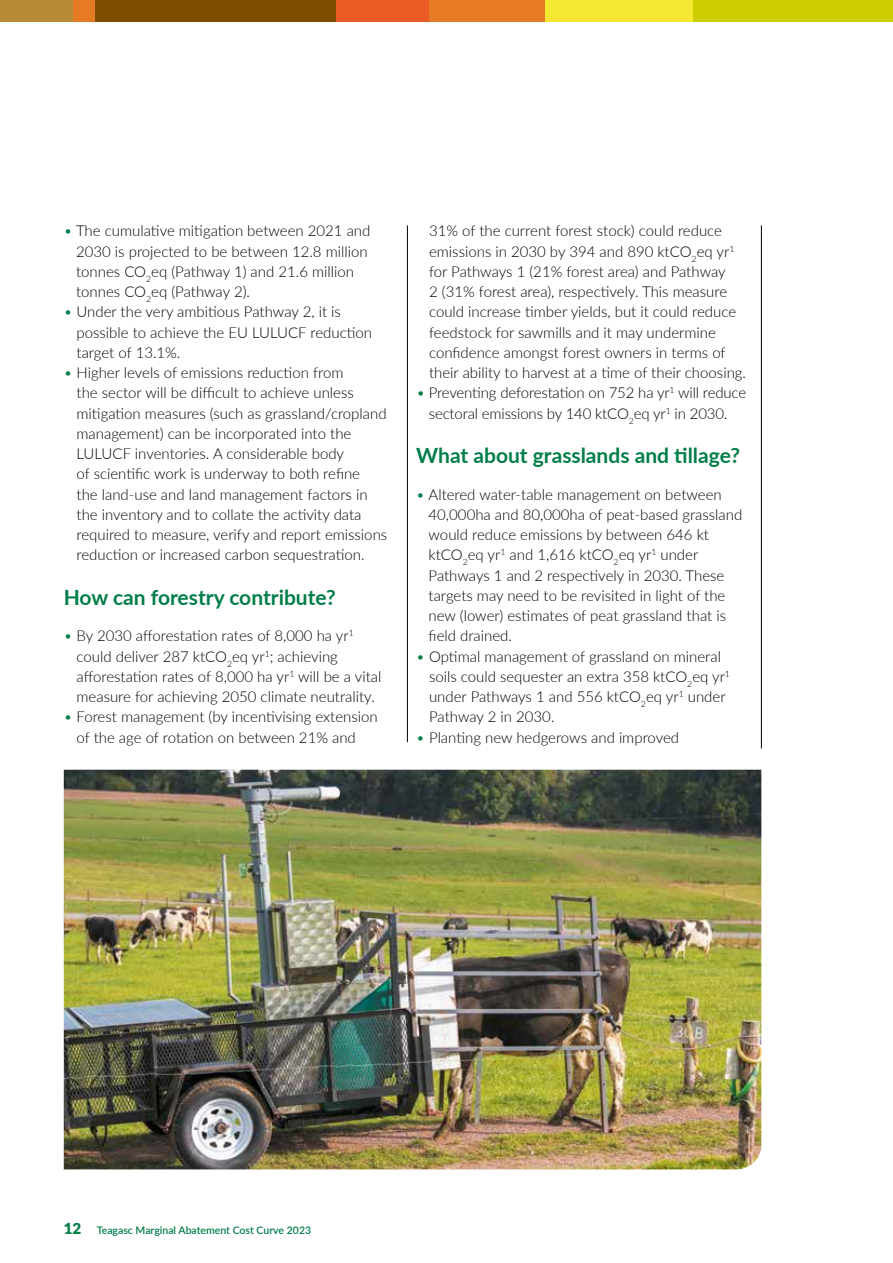
<style>
.page{position:relative;width:893px;height:1263px;background:#fff}
.page>*{position:absolute;margin:0;border:0;box-sizing:border-box;transform-origin:0 0}
.t1{font:700 21px "Lato";color:#007e48}
.t2{font:300 15px/20.2px "Lato";color:#000}
.t3{font:600 10.5px "Lato";color:#007e48}
.s1{color:#007e48}
.s2{font-weight:900;font-size:15.15px}
</style>
<div class="page">
<div style="left:0;top:0;width:73px;height:22px;background:#b78a37"></div>
<div style="left:95px;top:0;width:242px;height:22px;background:#7f4e00"></div>
<div style="left:73px;top:0;width:22px;height:22px;background:#e77a24"></div>
<div style="left:429px;top:0;width:116px;height:22px;background:#e77a24"></div>
<div style="left:336px;top:0;width:93px;height:22px;background:#eb5b25"></div>
<div style="left:692px;top:0;width:201px;height:22px;background:#cdce00"></div>
<div style="left:545px;top:0;width:147px;height:22px;background:#f6e832"></div>
<hr style="left:407px;top:225px;width:1px;height:517px;background:#000">
<hr style="left:761px;top:225px;width:1px;height:523px;background:#000">
<img style="left:64px;top:770px;width:697px;height:399px">
<p class="t2" style="left:76px;top:220px;width:296px;text-indent:-12px"><span class="s1">•</span> The cumulative mitigation between 2021 and 2030 is projected to be between 12.8 million tonnes CO<sub>2</sub>eq (Pathway 1) and 21.6 million tonnes CO<sub>2</sub>eq (Pathway 2).</p>
<p class="t2" style="left:77px;top:301px;width:297px;text-indent:-13px"><span class="s1">•</span> Under the very ambitious Pathway 2, it is possible to achieve the EU LULUCF reduction target of 13.1%.</p>
<p class="t2" style="left:77px;top:362px;width:312px;text-indent:-13px"><span class="s1">•</span> Higher levels of emissions reduction from<br>the sector will be difficult to achieve unless mitigation measures (such as grassland/cropland management) can be incorporated into the LULUCF inventories. A considerable body<br>of scientific work is underway to both refine<br>the land-use and land management factors in the inventory and to collate the activity data required to measure, verify and report emissions reduction or increased carbon sequestration.</p>
<h1 class="t1" style="left:64px;top:581px;width:274px">How can forestry contribute?</h1>
<p class="t2" style="left:77px;top:625px;width:306px;text-indent:-13px"><span class="s1">•</span> By 2030 afforestation rates of 8,000 ha yr<sup>1 </sup>could deliver 287 ktCO<sub>2</sub>eq yr<sup>1</sup>; achieving afforestation rates of 8,000 ha yr<sup>1</sup> will be a vital measure for achieving 2050 climate neutrality.</p>
<p class="t2" style="left:77px;top:706px;width:303px;text-indent:-13px"><span class="s1">•</span> Forest management (by incentivising extension of the age of rotation on between 21% and</p>
<p class="t2" style="left:429px;top:220px;width:318px">31% of the current forest stock) could reduce emissions in 2030 by 394 and 890 ktCO<sub>2</sub>eq yr<sup>1 </sup>for Pathways 1 (21% forest area) and Pathway<br>2 (31% forest area), respectively. This measure could increase timber yields, but it could reduce feedstock for sawmills and it may undermine confidence amongst forest owners in terms of their ability to harvest at a time of their choosing.</p>
<p class="t2" style="left:416px;top:382px;width:331px;text-align:center"><span class="s1">•</span> Preventing deforestation on 752 ha yr<sup>1</sup> will reduce sectoral emissions by 140 ktCO<sub>2</sub>eq yr<sup>1</sup> in 2030.</p>
<h1 class="t1" style="left:416px;top:440px;width:325px">What about grasslands and tillage?</h1>
<p class="t2" style="left:429px;top:483px;width:315px;text-indent:-12px"><span class="s1">•</span> Altered water-table management on between 40,000ha and 80,000ha of peat-based grassland would reduce emissions by between 646 kt ktCO<sub>2</sub>eq yr<sup>1</sup> and 1,616 ktCO<sub>2</sub>eq yr<sup>1</sup> under Pathways 1 and 2 respectively in 2030. These targets may need to be revisited in light of the new (lower) estimates of peat grassland that is field drained.</p>
<p class="t2" style="left:429px;top:645px;width:302px;text-indent:-13px"><span class="s1">•</span> Optimal management of grassland on mineral soils could sequester an extra 358 ktCO<sub>2</sub>eq yr<sup>1 </sup>under Pathways 1 and 556 ktCO<sub>2</sub>eq yr<sup>1</sup> under Pathway 2 in 2030.</p>
<p class="t2" style="left:416px;top:726px;width:264px"><span class="s1">•</span> Planting new hedgerows and improved</p>
<p class="t3" style="left:64px;top:1222px;width:249px"><span class="s2">12</span> Teagasc Marginal Abatement Cost Curve 2023</p>
</div>
